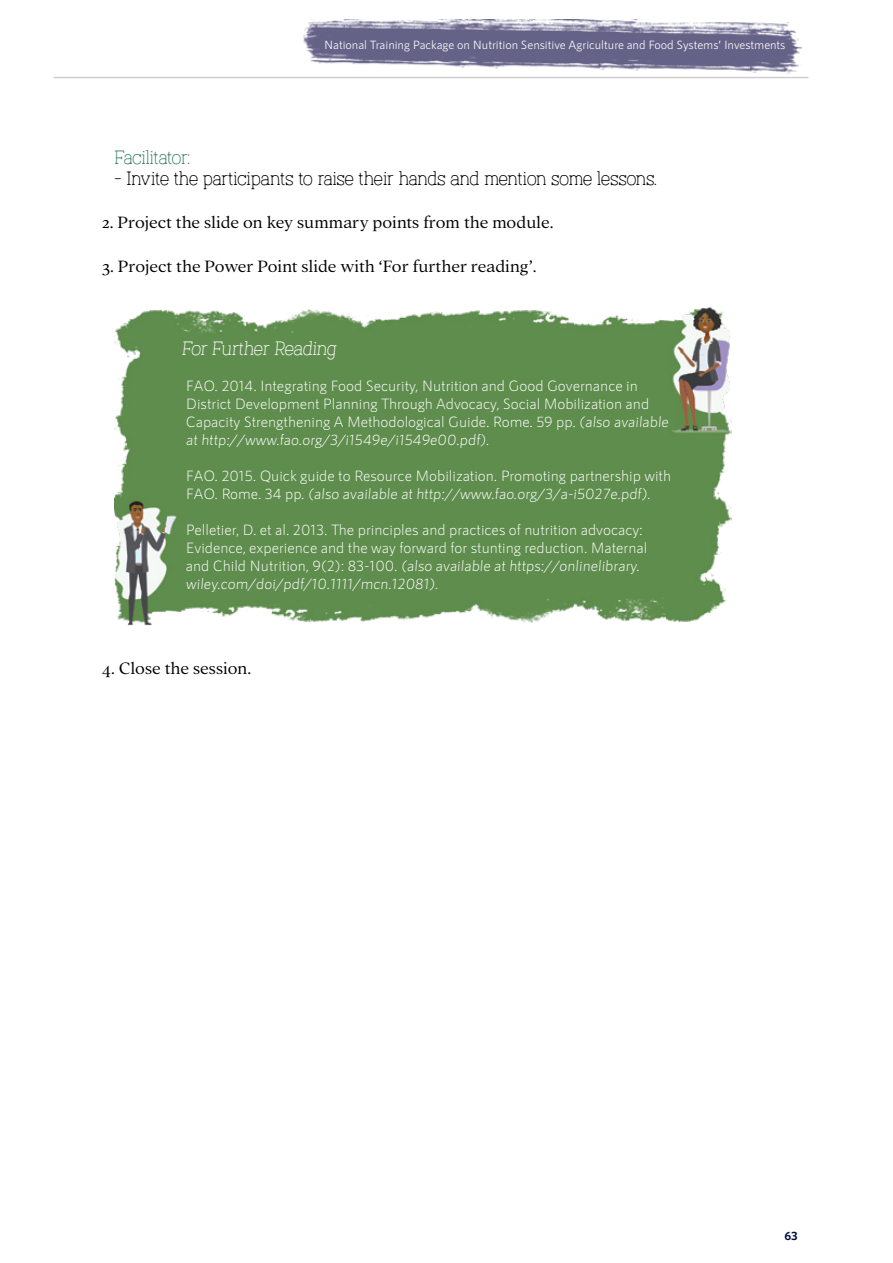
<style>
.page{position:relative;width:893px;height:1263px;background:#fff}
.page>*{position:absolute;margin:0;border:0;box-sizing:border-box;transform-origin:0 0}
.t1{font:300 18px "Addington CF";color:#000}
.t2{font:100 18px "Austral Slab Blur";color:#000}
.t3{font:100 18px "Austral Slab Rough";color:#fff}
.t4{font:100 18px "Austral Slab Blur";letter-spacing:-.01em;color:#3b8362}
.t5{font:300 15px/18px "RNS Sanz";color:#fff}
.t6{font:12px "RNS Sanz";color:#fff}
.t7{font:700 12px "RNS Sanz";color:#001141}
</style>
<div class="page">
<img style="left:303px;top:19px;width:498px;height:55px">
<hr style="left:54px;top:77px;width:754px;height:1px;background:#000">
<img style="left:115px;top:307px;width:616px;height:318px">
<p class="t6" style="left:324px;top:38px;width:463px">National Training Package on Nutrition Sensitive Agriculture and Food Systems’ Investments</p>
<p class="t4" style="left:115px;top:143px;width:77px">Facilitator:</p>
<p class="t2" style="left:115px;top:165px;width:544px">− Invite the participants to raise their hands and mention some lessons.</p>
<p class="t1" style="left:102px;top:212px;width:453px">2. Project the slide on key summary points from the module.</p>
<p class="t1" style="left:102px;top:255px;width:436px">3. Project the Power Point slide with ‘For further reading’.</p>
<p class="t3" style="left:182px;top:334px;width:158px">For Further Reading</p>
<p class="t5" style="left:186px;top:376px;width:486px">FAO. 2014. Integrating Food Security, Nutrition and Good Governance in District Development Planning Through Advocacy, Social Mobilization and Capacity Strengthening A Methodological Guide. Rome. 59 pp. (also available at http://www.fao.org/3/i1549e/i1549e00.pdf).</p>
<p class="t5" style="left:186px;top:466px;width:487px">FAO. 2015. Quick guide to Resource Mobilization. Promoting partnership with<br>FAO. Rome. 34 pp. (also available at http://www.fao.org/3/a-i5027e.pdf).</p>
<p class="t5" style="left:186px;top:520px;width:463px">Pelletier, D. et al. 2013. The principles and practices of nutrition advocacy:<br>Evidence, experience and the way forward for stunting reduction. Maternal and Child Nutrition, 9(2): 83-100. (also available at https://onlinelibrary. wiley.com/doi/pdf/10.1111/mcn.12081).</p>
<p class="t1" style="left:102px;top:658px;width:151px">4. Close the session.</p>
<p class="t7" style="left:784px;top:1229px;width:15px">63</p>
</div>
